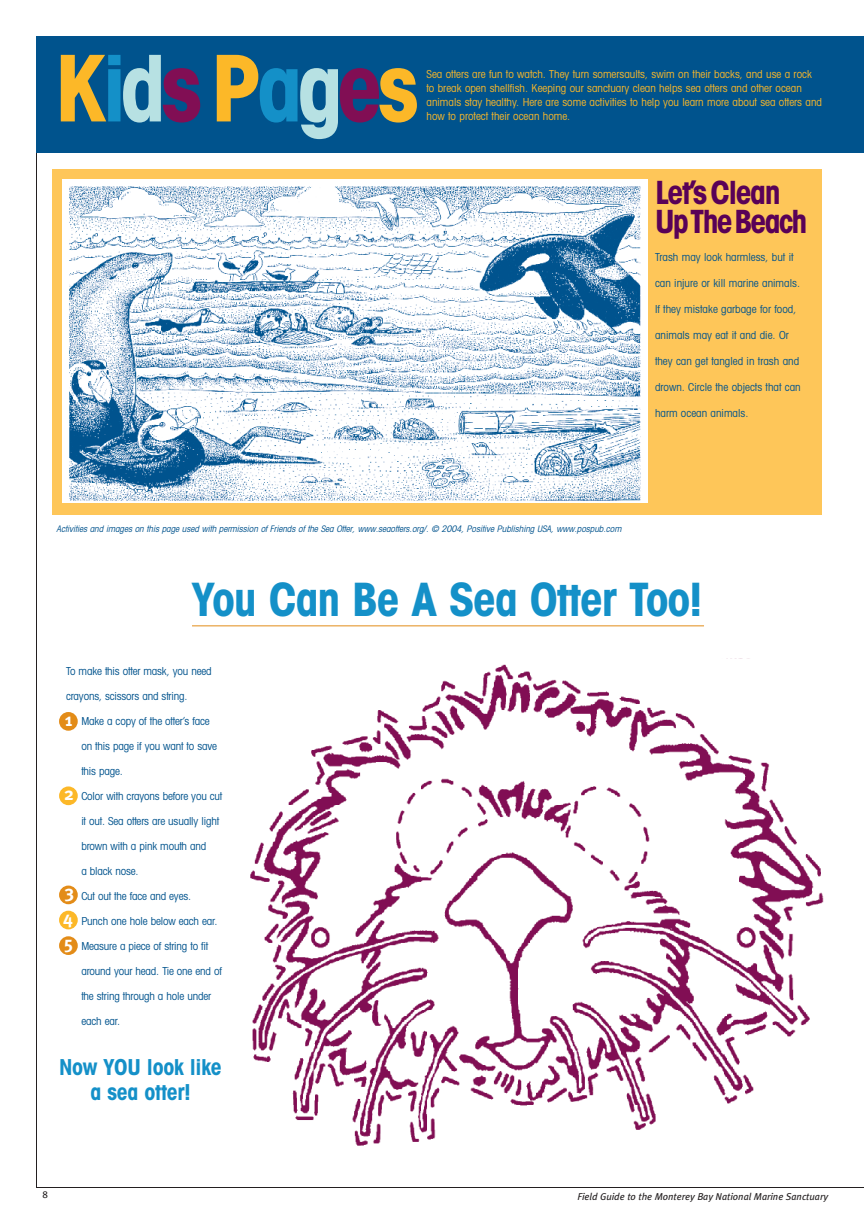
<style>
.page{position:relative;width:864px;height:1224px;background:#fff}
.page>*{position:absolute;margin:0;border:0;box-sizing:border-box;transform-origin:0 0}
.t1{font:700 condensed 92px "Avant Garde";letter-spacing:-.05em;color:#fcb828}
.t2{font:700 condensed 46px "Avant Garde";letter-spacing:-.025em;color:#1490c8}
.t3{font:700 condensed 32px/29px "Avant Garde";letter-spacing:-.05em;color:#590157}
.t4{font:700 condensed 22px/25px "Avant Garde";letter-spacing:-.015em;color:#1490c8;text-align:center}
.t5{font:700 18px/25.4px "Meta Plus";color:#fff;text-align:justify}
.t6{font:condensed 11px "Avant Garde";letter-spacing:-.015em;color:#00538d}
.t7{font:condensed 11px/14px "Avant Garde";color:#fcb828}
.t8{font:italic 10px "Meta Plus";color:#231f20}
.t9{font:10px "Meta Plus";color:#231f20}
.t10{font:italic condensed 9px "Avant Garde";color:#00538d}
.s1{color:#1490c8}
.s2{color:#b7e1e3}
.s3{color:#810e54}
</style>
<div class="page">
<div style="left:52px;top:169px;width:770px;height:346px;background:#fec659"></div>
<div style="left:36px;top:36px;width:828px;height:117px;background:#00538d"></div>
<img style="left:62px;top:180px;width:586px;height:323px">
<img style="left:250px;top:658px;width:574px;height:488px">
<div style="left:59px;top:712px;width:19px;height:19px;background:#e38c18;border-radius:50%"></div>
<div style="left:59px;top:786px;width:19px;height:19px;background:#fcb828;border-radius:50%"></div>
<div style="left:59px;top:886px;width:19px;height:18px;background:#e38c18;border-radius:50%"></div>
<div style="left:59px;top:911px;width:19px;height:18px;background:#fcb828;border-radius:50%"></div>
<div style="left:59px;top:936px;width:19px;height:19px;background:#e38c18;border-radius:50%"></div>
<hr style="left:192px;top:626px;width:512px;height:1px;background:#e38c18">
<h1 class="t1" style="left:55px;top:55px;width:366px">K<span class="s1">i</span><span class="s2">d</span><span class="s3">s</span>P<span class="s1">a</span><span class="s2">g</span><span class="s3">e</span>s</h1>
<p class="t7" style="left:427px;top:68px;width:397px">Sea otters are fun to watch. They turn somersaults, swim on their backs, and use a rock to break open shellfish. Keeping our sanctuary clean helps sea otters and other ocean animals stay healthy. Here are some activities to help you learn more about sea otters and how to protect their ocean home.</p>
<h3 class="t3" style="left:655px;top:181px;width:154px">Let’s Clean<br>UpTheBeach</h3>
<p class="t6" style="left:655px;top:253px;width:140px">Trash may look harmless, but it</p>
<p class="t6" style="left:655px;top:279px;width:147px">can injure or kill marine animals.</p>
<p class="t6" style="left:655px;top:305px;width:143px">If they mistake garbage for food,</p>
<p class="t6" style="left:655px;top:331px;width:135px">animals may eat it and die. Or</p>
<p class="t6" style="left:655px;top:357px;width:146px">they can get tangled in trash and</p>
<p class="t6" style="left:655px;top:383px;width:147px">drown. Circle the objects that can</p>
<p class="t6" style="left:655px;top:409px;width:95px">harm ocean animals.</p>
<p class="t10" style="left:57px;top:525px;width:568px">Activities and images on this page used with permission of Friends of the Sea Otter, www.seaotters.org/. © 2004, Positive Publishing USA, www.pospub.com</p>
<h2 class="t2" style="left:192px;top:582px;width:512px">You Can Be A Sea Otter Too!</h2>
<p class="t6" style="left:66px;top:667px;width:147px">To make this otter mask, you need</p>
<p class="t6" style="left:66px;top:692px;width:123px">crayons, scissors and string.</p>
<p class="t6" style="left:66px;top:717px;width:145px">1. Make a copy of the otter’s face</p>
<p class="t6" style="left:81px;top:742px;width:137px">on this page if you want to save</p>
<p class="t6" style="left:81px;top:767px;width:43px">this page.</p>
<p class="t6" style="left:66px;top:792px;width:158px">2. Color with crayons before you cut</p>
<p class="t6" style="left:81px;top:817px;width:139px">it out. Sea otters are usually light</p>
<p class="t6" style="left:81px;top:842px;width:126px">brown with a pink mouth and</p>
<p class="t6" style="left:81px;top:867px;width:59px">a black nose.</p>
<p class="t6" style="left:66px;top:892px;width:127px">3. Cut out the face and eyes.</p>
<p class="t6" style="left:66px;top:917px;width:153px">4. Punch one hole below each ear.</p>
<p class="t6" style="left:66px;top:942px;width:144px">5. Measure a piece of string to fit</p>
<p class="t6" style="left:81px;top:967px;width:142px">around your head. Tie one end of</p>
<p class="t6" style="left:81px;top:992px;width:131px">the string through a hole under</p>
<p class="t6" style="left:81px;top:1017px;width:40px">each ear.</p>
<h3 class="t4" style="left:59px;top:1056px;width:164px">Now YOU look like a sea otter!</h3>
<h3 class="t5" style="left:65px;top:708px;width:9px">1</h3>
<h3 class="t5" style="left:64px;top:783px;width:11px">2</h3>
<h3 class="t5" style="left:63px;top:881px;width:13px">3<br>4<br>5</h3>
<p class="t9" style="left:42px;top:1191px;width:7px">8</p>
<p class="t8" style="left:578px;top:1193px;width:252px">Field Guide to the Monterey Bay National Marine Sanctuary</p>
</div>
